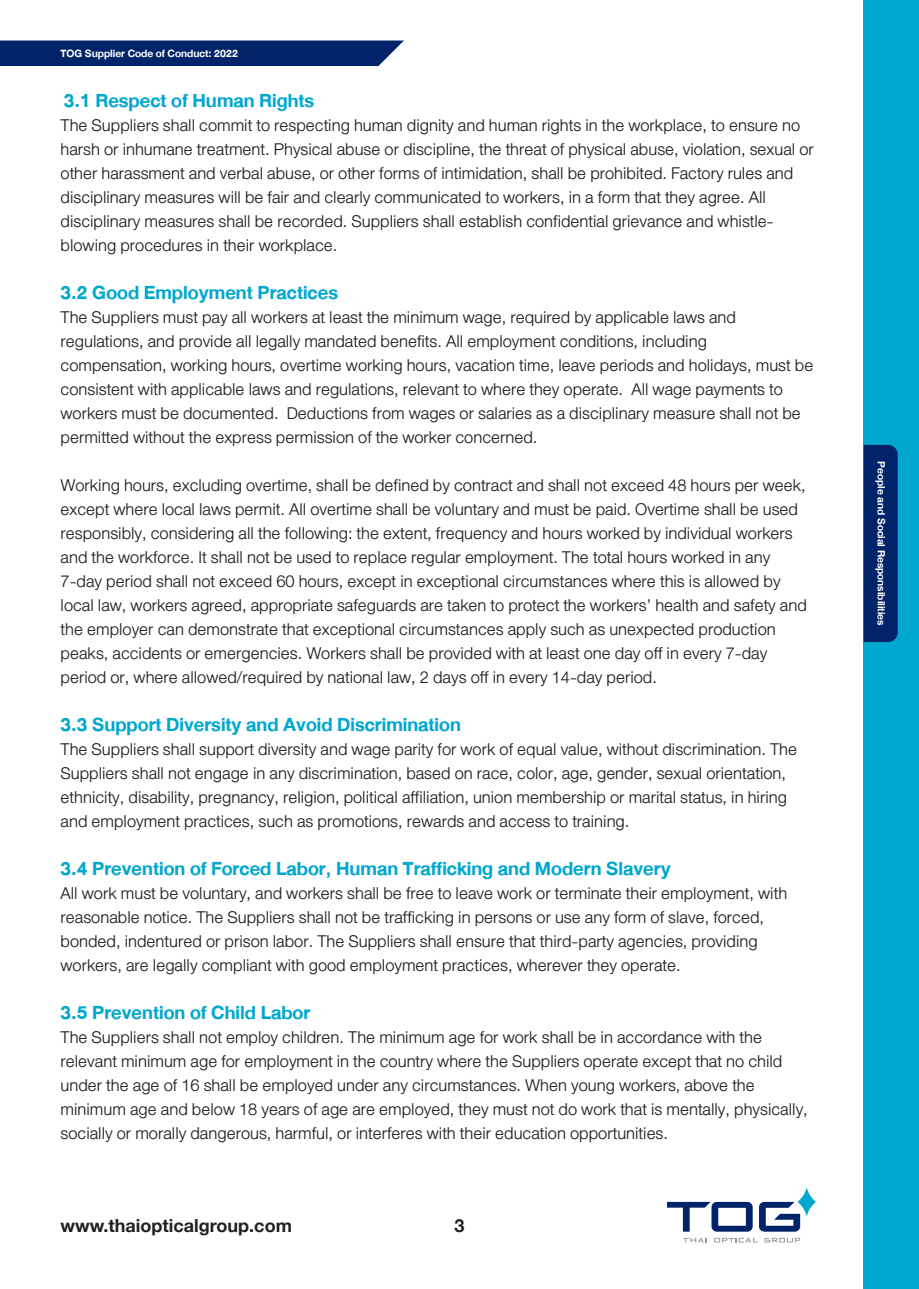
<style>
.page{position:relative;width:919px;height:1289px;background:#fff}
.page>*{position:absolute;margin:0;border:0;box-sizing:border-box;transform-origin:0 0}
.t1{font:27px "DB Helvethaica X 75 Bd";color:#00a7cf}
.t2{font:24px/24px "DB Helvethaica X 45 Li";color:#231f20}
.t3{font:700 18px "Helvetica Neue";color:#231f20}
.t4{font:15px "DB Helvethaica X 75 Bd";color:#fff}
</style>
<div class="page">
<div style="left:863px;top:0;width:55px;height:1288px;background:#00a7cf"></div>
<div style="left:863px;top:445px;width:34px;height:197px;background:#002369"></div>
<svg style="left:0;top:40px;width:404px;height:26px;background:#0c2d70"></svg>
<svg style="left:667px;top:1201px;width:85px;height:30px"></svg>
<svg style="left:683px;top:1238px;width:23px;height:4px"></svg>
<svg style="left:714px;top:1238px;width:44px;height:4px"></svg>
<svg style="left:764px;top:1238px;width:36px;height:4px"></svg>
<svg style="left:759px;top:1201px;width:41px;height:30px"></svg>
<svg style="left:797px;top:1186px;width:18px;height:30px"></svg>
<p class="t4" style="left:61px;top:45px;width:179px">TOG Supplier Code of Conduct: 2022</p>
<p class="t1" style="left:64px;top:85px;width:252px">3.1 Respect of Human Rights</p>
<p class="t2" style="left:61px;top:113px;width:754px">The Suppliers shall commit to respecting human dignity and human rights in the workplace, to ensure no harsh or inhumane treatment. Physical abuse or discipline, the threat of physical abuse, violation, sexual or other harassment and verbal abuse, or other forms of intimidation, shall be prohibited. Factory rules and disciplinary measures will be fair and clearly communicated to workers, in a form that they agree. All disciplinary measures shall be recorded. Suppliers shall establish confidential grievance and whistle&shy;blowing procedures in their workplace.</p>
<p class="t1" style="left:61px;top:277px;width:279px">3.2 Good Employment Practices</p>
<p class="t2" style="left:61px;top:305px;width:754px">The Suppliers must pay all workers at least the minimum wage, required by applicable laws and regulations, and provide all legally mandated benefits. All employment conditions, including compensation, working hours, overtime working hours, vacation time, leave periods and holidays, must be consistent with applicable laws and regulations, relevant to where they operate. All wage payments to workers must be documented. Deductions from wages or salaries as a disciplinary measure shall not be permitted without the express permission of the worker concerned.</p>
<p class="t2" style="left:61px;top:473px;width:747px">Working hours, excluding overtime, shall be defined by contract and shall not exceed 48 hours per week, except where local laws permit. All overtime shall be voluntary and must be paid. Overtime shall be used responsibly, considering all the following: the extent, frequency and hours worked by individual workers and the workforce. It shall not be used to replace regular employment. The total hours worked in any 7-day period shall not exceed 60 hours, except in exceptional circumstances where this is allowed by local law, workers agreed, appropriate safeguards are taken to protect the workers’ health and safety and the employer can demonstrate that exceptional circumstances apply such as unexpected production peaks, accidents or emergencies. Workers shall be provided with at least one day off in every 7-day period or, where allowed/required by national law, 2 days off in every 14-day period.</p>
<p class="t1" style="left:61px;top:709px;width:402px">3.3 Support Diversity and Avoid Discrimination</p>
<p class="t2" style="left:61px;top:737px;width:738px">The Suppliers shall support diversity and wage parity for work of equal value, without discrimination. The Suppliers shall not engage in any discrimination, based on race, color, age, gender, sexual orientation, ethnicity, disability, pregnancy, religion, political affiliation, union membership or marital status, in hiring and employment practices, such as promotions, rewards and access to training.</p>
<p class="t1" style="left:61px;top:853px;width:611px">3.4 Prevention of Forced Labor, Human Trafficking and Modern Slavery</p>
<p class="t2" style="left:61px;top:881px;width:728px">All work must be voluntary, and workers shall be free to leave work or terminate their employment, with reasonable notice. The Suppliers shall not be trafficking in persons or use any form of slave, forced, bonded, indentured or prison labor. The Suppliers shall ensure that third-party agencies, providing workers, are legally compliant with good employment practices, wherever they operate.</p>
<p class="t1" style="left:61px;top:997px;width:251px">3.5 Prevention of Child Labor</p>
<p class="t2" style="left:61px;top:1025px;width:748px">The Suppliers shall not employ children. The minimum age for work shall be in accordance with the relevant minimum age for employment in the country where the Suppliers operate except that no child under the age of 16 shall be employed under any circumstances. When young workers, above the minimum age and below 18 years of age are employed, they must not do work that is mentally, physically, socially or morally dangerous, harmful, or interferes with their education opportunities.</p>
<p class="t3" style="left:61px;top:1211px;width:233px">www.thaiopticalgroup.com</p>
<p class="t3" style="left:454px;top:1211px;width:12px">3</p>
<p class="t4" style="left:890px;top:461px;width:165px;rotate:90deg">People and Social Responsibilities</p>
</div>
